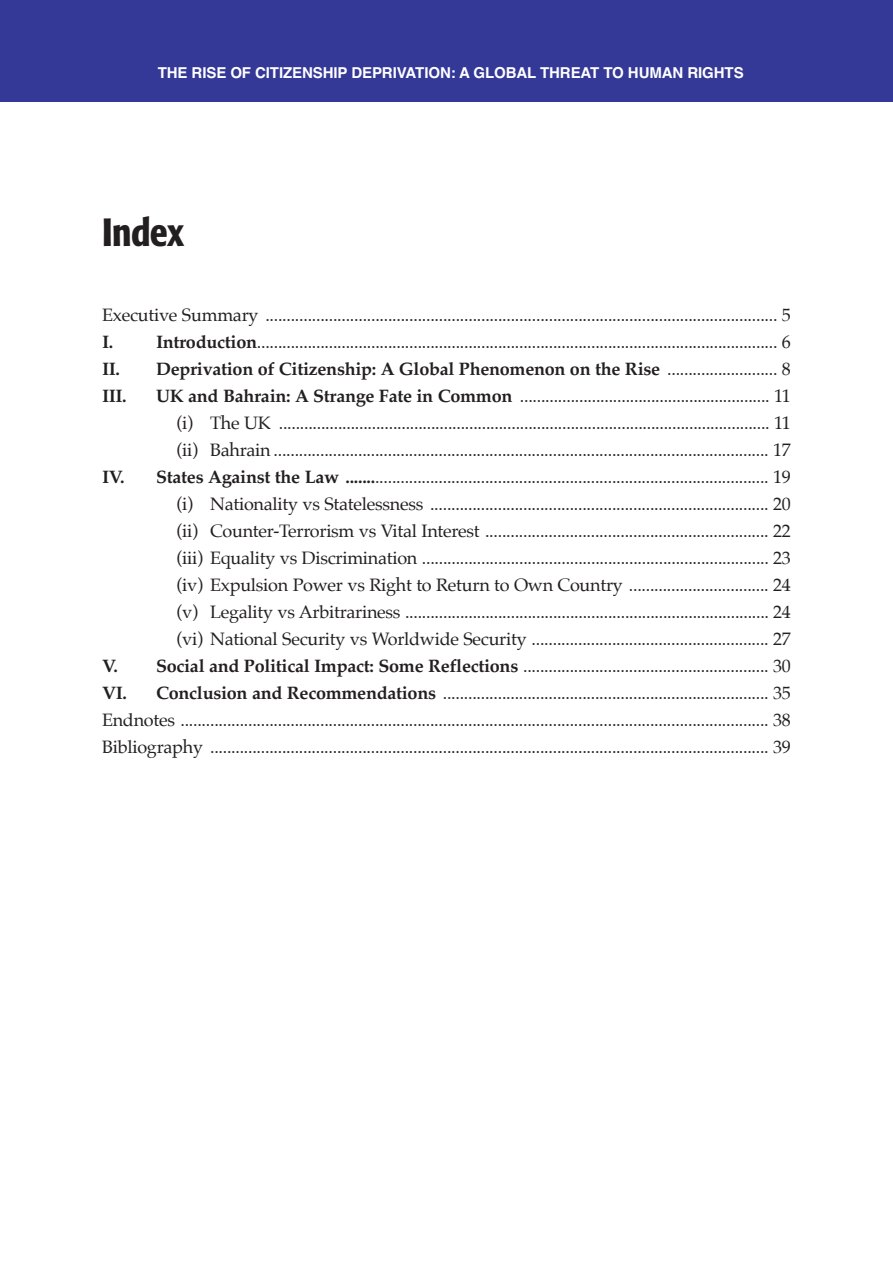
<style>
.page{position:relative;width:893px;height:1263px;background:#fff}
.page>*{position:absolute;margin:0;border:0;box-sizing:border-box;transform-origin:0 0}
.t1{font:500 condensed 39px "Formata";letter-spacing:-.015em;color:#231f20}
.t2{font:18px/27px "Palatino";letter-spacing:-.015em;color:#231f20;text-align:justify}
.t3{font:700 15px "Helvetica";letter-spacing:-.005em;color:#fff}
.s1{font-weight:700}
</style>
<div class="page">
<div style="left:0;top:0;width:893px;height:102px;background:#343896"></div>
<p class="t3" style="left:158px;top:64px;width:587px">THE RISE OF CITIZENSHIP DEPRIVATION: A GLOBAL THREAT TO HUMAN RIGHTS</p>
<h1 class="t1" style="left:102px;top:217px;width:84px">Index</h1>
<p class="t2" style="left:102px;top:302px;width:690px">Executive Summary ......................................................................................................................... 5<br><span class="s1">I. Introduction</span>........................................................................................................................... 6<br><span class="s1">II. Deprivation of Citizenship: A Global Phenomenon on the Rise</span> .......................... 8<br><span class="s1">III.</span></p>
<p class="t2" style="left:102px;top:383px;width:690px;text-align:right"><span class="s1">UK and Bahrain: A Strange Fate in Common</span> ........................................................... 11<br>(i) The UK .................................................................................................................... 11<br>(ii) Bahrain ..................................................................................................................... 17<br><span class="s1">IV. States Against the Law .......</span>............................................................................................. 19 (i) Nationality vs Statelessness ................................................................................ 20<br>(ii) Counter-Terrorism vs Vital Interest ................................................................... 22<br>(iii) Equality vs Discrimination .................................................................................. 23<br>(iv) Expulsion Power vs Right to Return to Own Country ................................. 24<br>(v) Legality vs Arbitrariness ...................................................................................... 24<br>(vi) National Security vs Worldwide Security ........................................................ 27<br><span class="s1">V. Social and Political Impact: Some Reflections</span> .......................................................... 30<br><span class="s1">VI. Conclusion and Recommendations</span> ............................................................................. 35<br>Endnotes ........................................................................................................................................... 38<br>Bibliography .................................................................................................................................... 39</p>
</div>
